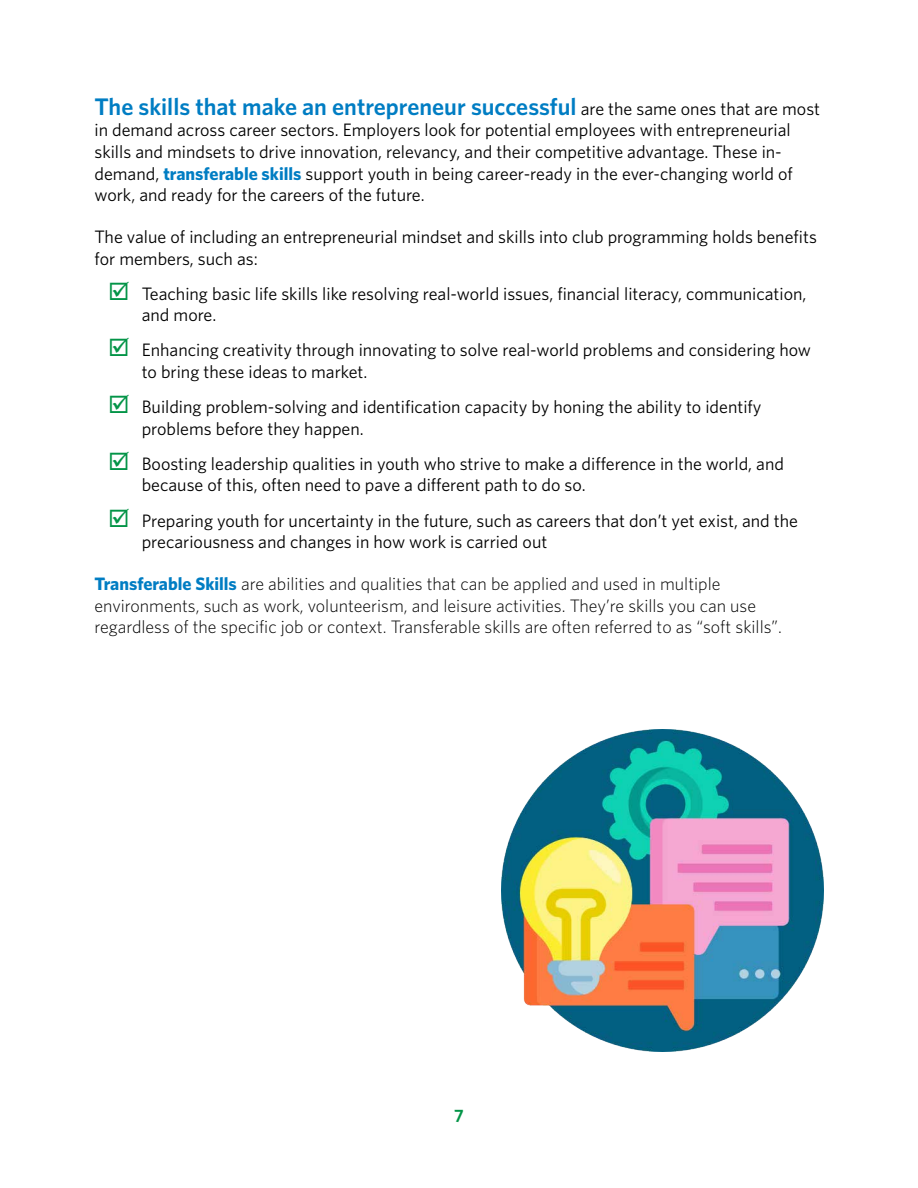
<style>
.page{position:relative;width:918px;height:1188px;background:#fff}
.page>*{position:absolute;margin:0;border:0;box-sizing:border-box;transform-origin:0 0}
.Body{font:600 24px "Whitney";color:#007dc3}
.Body-2{font:18px/21.6px "Whitney";color:#000}
.Body-3{font:300 18px/21.6px "Whitney";color:#000}
.t1{font:600 18px "Whitney";color:#039447}
.s1{font-weight:400;font-size:18px;color:#000}
.s2{font-weight:700;color:#007dc3}
</style>
<div class="page">
<img style="left:501px;top:729px;width:323px;height:323px">
<p class="Body" style="left:94px;top:92px;width:727px">The skills that make an entrepreneur successful <span class="s1">are the same ones that are most</span></p>
<p class="Body-2" style="left:94px;top:119px;width:700px">in demand across career sectors. Employers look for potential employees with entrepreneurial skills and mindsets to drive innovation, relevancy, and their competitive advantage. These in&shy;demand, <span class="s2">transferable skills</span> support youth in being career-ready in the ever-changing world of work, and ready for the careers of the future.</p>
<p class="Body-2" style="left:94px;top:226px;width:724px">The value of including an entrepreneurial mindset and skills into club programming holds benefits for members, such as:</p>
<p class="Body-2" style="left:142px;top:282px;width:666px">Teaching basic life skills like resolving real-world issues, financial literacy, communication, and more.</p>
<p class="Body-2" style="left:142px;top:339px;width:671px">Enhancing creativity through innovating to solve real-world problems and considering how to bring these ideas to market.</p>
<p class="Body-2" style="left:142px;top:396px;width:621px">Building problem-solving and identification capacity by honing the ability to identify problems before they happen.</p>
<p class="Body-2" style="left:142px;top:452px;width:644px">Boosting leadership qualities in youth who strive to make a difference in the world, and because of this, often need to pave a different path to do so.</p>
<p class="Body-2" style="left:142px;top:509px;width:658px">Preparing youth for uncertainty in the future, such as careers that don’t yet exist, and the precariousness and changes in how work is carried out</p>
<p class="Body-3" style="left:94px;top:573px;width:689px"><span class="s2">Transferable Skills</span> are abilities and qualities that can be applied and used in multiple environments, such as work, volunteerism, and leisure activities. They’re skills you can use regardless of the specific job or context. Transferable skills are often referred to as “soft skills”.</p>
<p class="t1" style="left:454px;top:1105px;width:11px">7</p>
</div>
